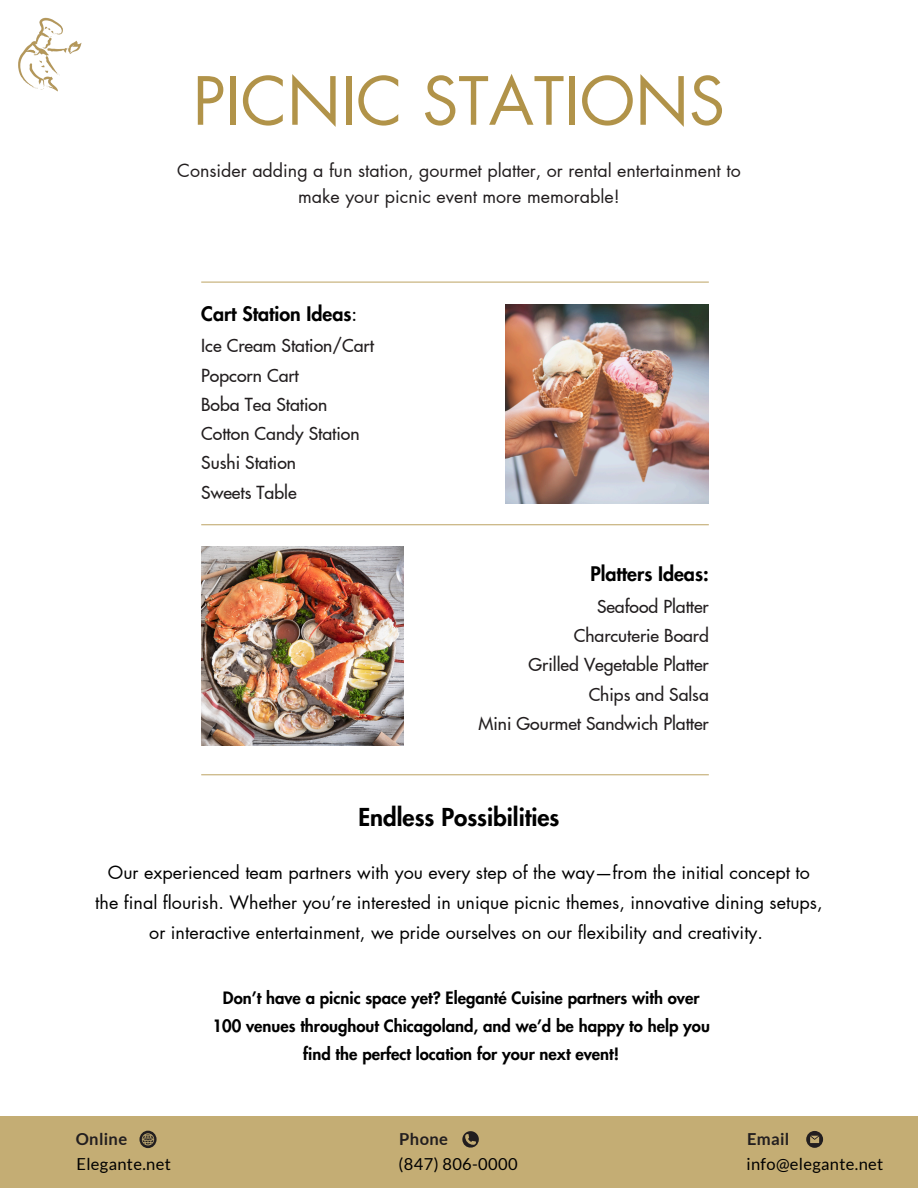
<style>
.page{position:relative;width:918px;height:1188px;background:#fff}
.page>*{position:absolute;margin:0;border:0;box-sizing:border-box;transform-origin:0 0}
.t1{font:64.5px "Futura LT Pro";color:#b19349}
.t2{font:800 24.15px "Futura LT Pro";color:#000}
.t3{font:800 19.65px "Futura LT Pro";color:#000}
.t4{font:18px/30.3px "Futura LT Pro";color:#000;text-align:center}
.t5{font:17.85px "Futura LT Pro";color:#221e1f}
.t6{font:500 17.55px/29.2px "Futura LT Pro";color:#221e1f}
.t7{font:800 16.65px/28.2px "Futura LT Pro";color:#000;text-align:center}
.t8{font:16.5px "Lato";letter-spacing:.02em;color:#000}
.t9{font:700 16.5px "Lato";letter-spacing:.02em;color:#221e1f}
.s1{font-weight:500}
</style>
<div class="page">
<div style="left:0;top:1116px;width:918px;height:72px;background:#c4ad74"></div>
<hr style="left:201px;top:282px;width:508px;height:1px;background:#c4ad74">
<img style="left:18px;top:18px;width:63px;height:74px">
<hr style="left:201px;top:524px;width:508px;height:1px;background:#c4ad74">
<hr style="left:201px;top:774px;width:508px;height:1px;background:#c4ad74">
<img style="left:506px;top:304px;width:202px;height:199px">
<img style="left:201px;top:547px;width:203px;height:199px">
<svg style="left:139px;top:1131px;width:17px;height:17px"></svg>
<svg style="left:806px;top:1131px;width:17px;height:17px"></svg>
<svg style="left:462px;top:1131px;width:17px;height:17px"></svg>
<p class="t1" style="left:193px;top:72px;width:534px">PICNIC STATIONS</p>
<p class="t5" style="left:177px;top:162px;width:565px">Consider adding a fun station, gourmet platter, or rental entertainment to</p>
<p class="t5" style="left:298px;top:188px;width:323px">make your picnic event more memorable!</p>
<p class="t3" style="left:201px;top:305px;width:157px">Cart Station Ideas<span class="s1">:</span></p>
<p class="t6" style="left:201px;top:332px;width:174px">Ice Cream Station/Cart</p>
<p class="t6" style="left:201px;top:361px;width:99px">Popcorn Cart</p>
<p class="t6" style="left:201px;top:390px;width:128px">Boba Tea Station</p>
<p class="t6" style="left:201px;top:420px;width:160px">Cotton Candy Station<br>Sushi Station</p>
<p class="t6" style="left:201px;top:478px;width:97px">Sweets Table</p>
<p class="t3" style="left:590px;top:565px;width:120px">Platters Ideas:</p>
<p class="t6" style="left:479px;top:593px;width:232px;text-align:right">Seafood Platter<br>Charcuterie Board<br>Grilled Vegetable Platter<br>Chips and Salsa<br>Mini Gourmet Sandwich Platter</p>
<h3 class="t2" style="left:358px;top:806px;width:203px">Endless Possibilities</h3>
<h3 class="t4" style="left:95px;top:858px;width:729px">Our experienced team partners with you every step of the way—from the initial concept to the final flourish. Whether you’re interested in unique picnic themes, innovative dining setups, or interactive entertainment, we pride ourselves on our flexibility and creativity.</h3>
<p class="t9" style="left:76px;top:1128px;width:53px">Online</p>
<p class="t8" style="left:76px;top:1154px;width:96px">Elegante.net</p>
<p class="t7" style="left:212px;top:984px;width:499px">Don’t have a picnic space yet? Eleganté Cuisine partners with over<br>100 venues throughout Chicagoland, and we’d be happy to help you find the perfect location for your next event!</p>
<p class="t9" style="left:399px;top:1128px;width:50px">Phone</p>
<h3 class="t8" style="left:399px;top:1154px;width:120px">(847) 806-0000</h3>
<p class="t9" style="left:747px;top:1128px;width:44px">Email</p>
<h3 class="t8" style="left:747px;top:1154px;width:138px">info@elegante.net</h3>
</div>
